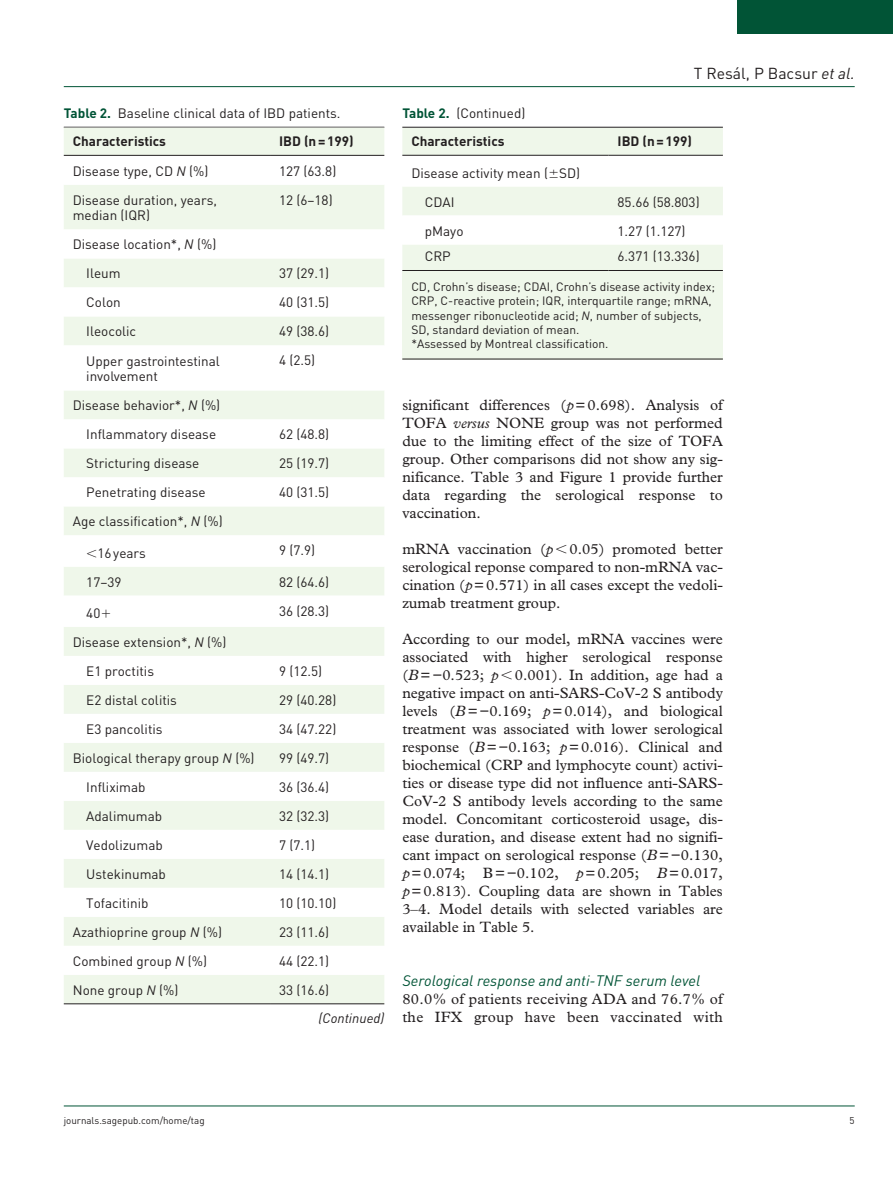
<style>
.page{position:relative;width:893px;height:1191px;background:#fff}
.page>*{position:absolute;margin:0;border:0;box-sizing:border-box;transform-origin:0 0}
.t1{font:15.75px "DIN";color:#231f20}
.t2{font:15px/18px "Plantin Std";color:#231f20;text-align:justify}
.t3{font:15px/18px "Plantin Std";letter-spacing:.02em;color:#231f20}
.t4{font:italic 15px "DIN";color:#015436}
.t5{font:13.5px/29px "DIN";color:#231f20}
.t6{font:700 13.5px "DIN";color:#231f20}
.t7{font:italic 13.5px "DIN";color:#231f20}
.t8{font:12px/14.2px "DIN";color:#231f20}
.t9{font:9.75px "DIN";color:#231f20}
.s1{font-weight:700;color:#015436}
.s2{font-weight:700}
.s3{font-style:italic}
</style>
<div class="page">
<hr style="left:64px;top:86px;width:791px;height:1px;background:#015436">
<hr style="left:64px;top:1105px;width:791px;height:1px;background:#015436">
<div style="left:738px;top:0;width:155px;height:34px;background:#015436"></div>
<div style="left:402px;top:270px;width:321px;height:89px;background:#eff7ea"></div>
<hr style="left:64px;top:127px;width:320px;height:1px;background:#231f20">
<div style="left:64px;top:128px;width:320px;height:875px;background:#eff7ea"></div>
<svg style="left:64px;top:156px;width:320px;height:818px"></svg>
<hr style="left:64px;top:155px;width:206px;height:1px;background:#231f20">
<hr style="left:270px;top:155px;width:114px;height:1px;background:#231f20">
<hr style="left:64px;top:1003px;width:206px;height:1px;background:#231f20">
<hr style="left:270px;top:1003px;width:114px;height:1px;background:#231f20">
<hr style="left:402px;top:359px;width:321px;height:1px;background:#231f20">
<div style="left:402px;top:128px;width:321px;height:142px;background:#eff7ea"></div>
<hr style="left:402px;top:270px;width:207px;height:1px;background:#231f20">
<hr style="left:609px;top:270px;width:114px;height:1px;background:#231f20">
<hr style="left:402px;top:127px;width:321px;height:1px;background:#231f20">
<svg style="left:87px;top:549px;width:9px;height:8px"></svg>
<svg style="left:102px;top:609px;width:8px;height:8px"></svg>
<svg style="left:402px;top:155px;width:321px;height:89px"></svg>
<p class="t5" style="left:73px;top:98px;width:269px;line-height:28.5px;text-indent:-9px"><span class="s1">Table 2.</span> Baseline clinical data of IBD patients.<br><span class="s2">Characteristics</span></p>
<p class="t6" style="left:279px;top:133px;width:76px">IBD (n=199)</p>
<p class="t5" style="left:73px;top:156px;width:137px">Disease type, CD <span class="s3">N</span> (%)</p>
<p class="t5" style="left:279px;top:156px;width:59px">127 (63.8)</p>
<p class="t5" style="left:73px;top:192px;width:146px;line-height:15.8px">Disease duration, years, median (IQR)</p>
<p class="t5" style="left:279px;top:185px;width:55px">12 (6–18)</p>
<p class="t5" style="left:86px;top:230px;width:132px;text-indent:-14px">Disease location*, <span class="s3">N</span> (%)<br>Ileum</p>
<p class="t5" style="left:279px;top:259px;width:52px">37 (29.1)</p>
<p class="t5" style="left:86px;top:288px;width:36px">Colon</p>
<p class="t5" style="left:279px;top:288px;width:52px">40 (31.5)</p>
<p class="t5" style="left:86px;top:317px;width:51px">Ileocolic</p>
<p class="t5" style="left:279px;top:317px;width:52px">49 (38.6)</p>
<p class="t5" style="left:86px;top:353px;width:135px;line-height:15.8px">Upper gastrointestinal involvement</p>
<p class="t5" style="left:279px;top:346px;width:38px">4 (2.5)</p>
<p class="t5" style="left:86px;top:391px;width:136px;text-indent:-14px">Disease behavior*, <span class="s3">N</span> (%)<br>Inflammatory disease</p>
<p class="t5" style="left:279px;top:420px;width:52px">62 (48.8)</p>
<p class="t5" style="left:86px;top:449px;width:115px">Stricturing disease</p>
<p class="t5" style="left:279px;top:449px;width:52px">25 (19.7)</p>
<p class="t5" style="left:86px;top:478px;width:121px">Penetrating disease</p>
<p class="t5" style="left:279px;top:478px;width:52px">40 (31.5)</p>
<p class="t5" style="left:73px;top:507px;width:152px">Age classification*, <span class="s3">N</span> (%)</p>
<p class="t5" style="left:98px;top:538px;width:50px">16years</p>
<p class="t5" style="left:279px;top:536px;width:38px">9 (7.9)</p>
<p class="t5" style="left:86px;top:567px;width:37px">17–39</p>
<p class="t5" style="left:279px;top:567px;width:52px">82 (64.6)</p>
<p class="t5" style="left:86px;top:598px;width:16px">40</p>
<p class="t5" style="left:279px;top:596px;width:52px">36 (28.3)</p>
<p class="t5" style="left:86px;top:627px;width:142px;text-indent:-14px">Disease extension*, <span class="s3">N</span> (%)<br>E1 proctitis</p>
<p class="t5" style="left:279px;top:656px;width:45px">9 (12.5)</p>
<p class="t5" style="left:86px;top:685px;width:92px">E2 distal colitis</p>
<p class="t5" style="left:279px;top:685px;width:59px">29 (40.28)</p>
<p class="t5" style="left:86px;top:714px;width:78px">E3 pancolitis</p>
<p class="t5" style="left:279px;top:714px;width:59px">34 (47.22)</p>
<p class="t5" style="left:73px;top:743px;width:183px">Biological therapy group <span class="s3">N</span> (%)</p>
<p class="t5" style="left:279px;top:743px;width:52px">99 (49.7)</p>
<p class="t5" style="left:86px;top:772px;width:61px">Infliximab</p>
<p class="t5" style="left:279px;top:772px;width:52px">36 (36.4)</p>
<p class="t5" style="left:86px;top:801px;width:77px">Adalimumab</p>
<p class="t5" style="left:279px;top:801px;width:52px">32 (32.3)</p>
<p class="t5" style="left:86px;top:830px;width:78px">Vedolizumab</p>
<p class="t5" style="left:279px;top:830px;width:38px">7 (7.1)</p>
<p class="t5" style="left:86px;top:859px;width:81px">Ustekinumab</p>
<p class="t5" style="left:279px;top:859px;width:52px">14 (14.1)</p>
<p class="t5" style="left:86px;top:888px;width:64px">Tofacitinib</p>
<p class="t5" style="left:279px;top:888px;width:59px">10 (10.10)</p>
<p class="t5" style="left:73px;top:917px;width:151px">Azathioprine group <span class="s3">N</span> (%)</p>
<p class="t5" style="left:279px;top:917px;width:52px">23 (11.6)</p>
<p class="t5" style="left:73px;top:946px;width:136px">Combined group <span class="s3">N</span> (%)</p>
<p class="t5" style="left:279px;top:946px;width:52px">44 (22.1)</p>
<p class="t5" style="left:73px;top:975px;width:107px">None group <span class="s3">N</span> (%)</p>
<p class="t5" style="left:279px;top:975px;width:52px">33 (16.6)</p>
<p class="t7" style="left:319px;top:1009px;width:67px">(Continued)</p>
<p class="t5" style="left:402px;top:98px;width:125px"><span class="s1">Table 2.</span> (Continued)</p>
<p class="t1" style="left:694px;top:63px;width:162px">T Resál, P Bacsur <span class="s3">et al.</span></p>
<p class="t6" style="left:411px;top:133px;width:95px">Characteristics</p>
<p class="t6" style="left:618px;top:133px;width:76px">IBD (n=199)</p>
<p class="t5" style="left:425px;top:158px;width:157px;text-indent:-14px">Disease activity mean ( SD)<br>CDAI</p>
<p class="t5" style="left:618px;top:187px;width:84px">85.66 (58.803)</p>
<p class="t5" style="left:425px;top:216px;width:40px">pMayo</p>
<p class="t5" style="left:618px;top:216px;width:70px">1.27 (1.127)</p>
<p class="t5" style="left:425px;top:242px;width:27px">CRP</p>
<p class="t5" style="left:618px;top:242px;width:84px">6.371 (13.336)</p>
<p class="t8" style="left:411px;top:279px;width:305px">CD, Crohn’s disease; CDAI, Crohn’s disease activity index; CRP, C-reactive protein; IQR, interquartile range; mRNA, messenger ribonucleotide acid; <span class="s3">N</span>, number of subjects, SD, standard deviation of mean.<br>*Assessed by Montreal classification.</p>
<p class="t2" style="left:402px;top:396px;width:322px">significant differences (<span class="s3">p</span>=0.698). Analysis of TOFA <span class="s3">versus</span> NONE group was not performed due to the limiting effect of the size of TOFA group. Other comparisons did not show any sig&shy;nificance. Table 3 and Figure 1 provide further data regarding the serological response to vaccination.</p>
<p class="t2" style="left:402px;top:540px;width:322px">mRNA vaccination (<span class="s3">p</span> 0.05) promoted better serological reponse compared to non-mRNA vac&shy;cination (<span class="s3">p</span>=0.571) in all cases except the vedoli&shy;zumab treatment group.</p>
<p class="t2" style="left:402px;top:630px;width:322px">According to our model, mRNA vaccines were associated with higher serological response (<span class="s3">B</span>=−0.523; <span class="s3">p</span> 0.001). In addition, age had a negative impact on anti-SARS-CoV-2 S antibody levels (<span class="s3">B</span>=−0.169; <span class="s3">p</span>=0.014), and biological treatment was associated with lower serological response (<span class="s3">B</span>=−0.163; <span class="s3">p</span>=0.016). Clinical and biochemical (CRP and lymphocyte count) activi&shy;ties or disease type did not influence anti-SARS-CoV-2 S antibody levels according to the same model. Concomitant corticosteroid usage, dis&shy;ease duration, and disease extent had no signifi&shy;cant impact on serological response (<span class="s3">B</span>=−0.130, <span class="s3">p</span>=0.074; B=−0.102, <span class="s3">p</span>=0.205; <span class="s3">B</span>=0.017, <span class="s3">p</span>=0.813). Coupling data are shown in Tables 3–4. Model details with selected variables are available in Table 5.</p>
<p class="t4" style="left:402px;top:971px;width:300px">Serological response and anti-TNF serum level</p>
<p class="t3" style="left:402px;top:990px;width:322px">80.0% of patients receiving ADA and 76.7% of the IFX group have been vaccinated with</p>
<p class="t9" style="left:64px;top:1114px;width:142px">journals.sagepub.com/home/tag</p>
<p class="t9" style="left:850px;top:1114px;width:7px">5</p>
</div>
